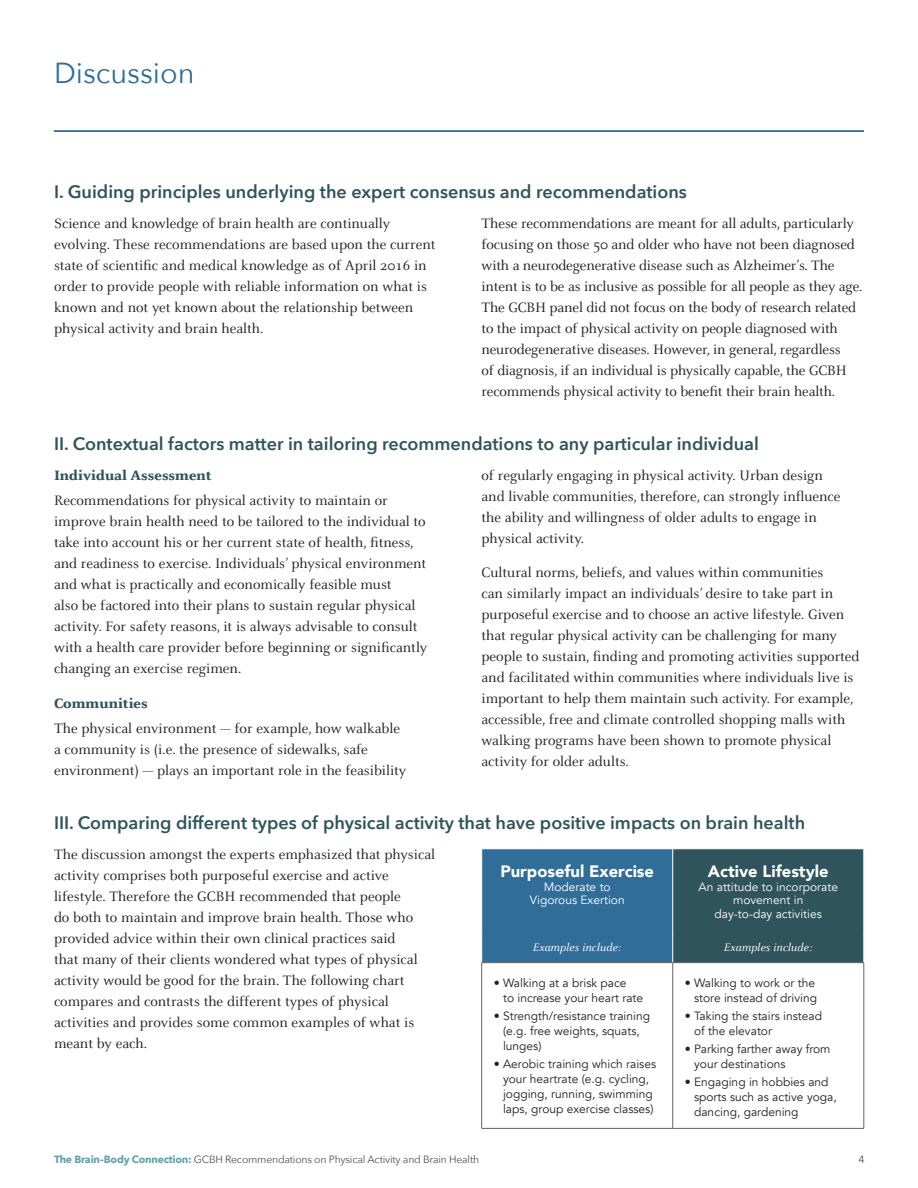
<style>
.page{position:relative;width:918px;height:1188px;background:#fff}
.page>*{position:absolute;margin:0;border:0;box-sizing:border-box;transform-origin:0 0}
.t1{font:28.95px "Avenir Next";color:#306d99}
.t2{font:600 18px "Avenir Next";color:#2f545b}
.t3{font:900 16.5px "Avenir";color:#fff}
.t4{font:15px/21px "Celeste";color:#231f20}
.t5{font:800 15px "Celeste";color:#2f545b}
.t6{font:12px/15px "Avenir";color:#231f20}
.t7{font:12px/13.5px "Avenir";color:#fff;text-align:center}
.t8{font:italic 12px "Celeste";color:#fff}
.t9{font:10.5px "Avenir Next";letter-spacing:-.02em;color:#515351}
.s1{font-weight:700;color:#64a1ad}
</style>
<div class="page">
<hr style="left:54px;top:130px;width:810px;height:2px;background:#306d99">
<svg style="left:482px;top:850px;width:382px;height:112px;background:#30617a"></svg>
<hr style="left:672px;top:849px;width:1px;height:81px;background:#fff">
<hr style="left:672px;top:930px;width:1px;height:32px;background:#fff">
<hr style="left:482px;top:962px;width:191px;height:1px;background:#636366">
<hr style="left:481px;top:963px;width:1px;height:165px;background:#636366">
<hr style="left:673px;top:962px;width:191px;height:1px;background:#636366">
<hr style="left:672px;top:963px;width:1px;height:165px;background:#636366">
<hr style="left:864px;top:963px;width:1px;height:165px;background:#636366">
<hr style="left:482px;top:1128px;width:191px;height:1px;background:#636366">
<hr style="left:673px;top:1128px;width:191px;height:1px;background:#636366">
<h1 class="t1" style="left:54px;top:48px;width:142px">Discussion</h1>
<p class="t2" style="left:54px;top:176px;width:634px">I. Guiding principles underlying the expert consensus and recommendations</p>
<p class="t4" style="left:54px;top:213px;width:383px">Science and knowledge of brain health are continually evolving. These recommendations are based upon the current state of scientific and medical knowledge as of April 2016 in order to provide people with reliable information on what is known and not yet known about the relationship between physical activity and brain health.</p>
<p class="t4" style="left:482px;top:213px;width:382px">These recommendations are meant for all adults, particularly focusing on those 50 and older who have not been diagnosed with a neurodegenerative disease such as Alzheimer’s. The intent is to be as inclusive as possible for all people as they age.<br>The GCBH panel did not focus on the body of research related to the impact of physical activity on people diagnosed with neurodegenerative diseases. However, in general, regardless<br>of diagnosis, if an individual is physically capable, the GCBH recommends physical activity to benefit their brain health.</p>
<p class="t2" style="left:54px;top:428px;width:706px">II. Contextual factors matter in tailoring recommendations to any particular individual</p>
<p class="t5" style="left:54px;top:467px;width:159px">Individual Assessment</p>
<p class="t4" style="left:54px;top:490px;width:375px">Recommendations for physical activity to maintain or improve brain health need to be tailored to the individual to take into account his or her current state of health, fitness, and readiness to exercise. Individuals’ physical environment and what is practically and economically feasible must<br>also be factored into their plans to sustain regular physical activity. For safety reasons, it is always advisable to consult with a health care provider before beginning or significantly changing an exercise regimen.</p>
<p class="t5" style="left:54px;top:695px;width:95px">Communities</p>
<p class="t4" style="left:54px;top:718px;width:354px">The physical environment --- for example, how walkable a community is (i.e. the presence of sidewalks, safe environment) --- plays an important role in the feasibility</p>
<p class="t4" style="left:482px;top:465px;width:361px">of regularly engaging in physical activity. Urban design and livable communities, therefore, can strongly influence the ability and willingness of older adults to engage in physical activity.</p>
<p class="t4" style="left:482px;top:562px;width:380px">Cultural norms, beliefs, and values within communities<br>can similarly impact an individuals’ desire to take part in purposeful exercise and to choose an active lifestyle. Given that regular physical activity can be challenging for many people to sustain, finding and promoting activities supported and facilitated within communities where individuals live is important to help them maintain such activity. For example, accessible, free and climate controlled shopping malls with walking programs have been shown to promote physical activity for older adults.</p>
<p class="t2" style="left:54px;top:807px;width:753px">III. Comparing different types of physical activity that have positive impacts on brain health</p>
<p class="t4" style="left:54px;top:844px;width:383px">The discussion amongst the experts emphasized that physical activity comprises both purposeful exercise and active lifestyle. Therefore the GCBH recommended that people<br>do both to maintain and improve brain health. Those who provided advice within their own clinical practices said<br>that many of their clients wondered what types of physical activity would be good for the brain. The following chart compares and contrasts the different types of physical activities and provides some common examples of what is meant by each.</p>
<p class="t3" style="left:500px;top:857px;width:155px">Purposeful Exercise</p>
<p class="t7" style="left:530px;top:880px;width:96px">Moderate to<br>Vigorous Exertion</p>
<p class="t3" style="left:708px;top:857px;width:122px">Active Lifestyle</p>
<p class="t7" style="left:699px;top:880px;width:141px">An attitude to incorporate movement in<br>day-to-day activities</p>
<p class="t8" style="left:533px;top:941px;width:90px">Examples include:</p>
<p class="t8" style="left:724px;top:941px;width:90px">Examples include:</p>
<p class="t6" style="left:503px;top:975px;width:142px;text-indent:-9px">• Walking at a brisk pace<br>to increase your heart rate</p>
<p class="t6" style="left:503px;top:1008px;width:149px;text-indent:-9px">• Strength/resistance training (e.g. free weights, squats, lunges)</p>
<p class="t6" style="left:494px;top:1057px;width:164px;text-align:center">• Aerobic training which raises your heartrate (e.g. cycling, jogging, running, swimming laps, group exercise classes)</p>
<p class="t6" style="left:685px;top:975px;width:134px;text-align:right">• Walking to work or the store instead of driving</p>
<p class="t6" style="left:694px;top:1008px;width:129px;text-indent:-9px">• Taking the stairs instead of the elevator</p>
<p class="t6" style="left:694px;top:1042px;width:138px;text-indent:-9px">• Parking farther away from your destinations</p>
<p class="t6" style="left:694px;top:1075px;width:144px;text-indent:-9px">• Engaging in hobbies and sports such as active yoga, dancing, gardening</p>
<p class="t9" style="left:54px;top:1150px;width:427px"><span class="s1">The Brain–Body Connection:</span> GCBH Recommendations on Physical Activity and Brain Health</p>
<p class="t9" style="left:859px;top:1150px;width:8px">4</p>
</div>
